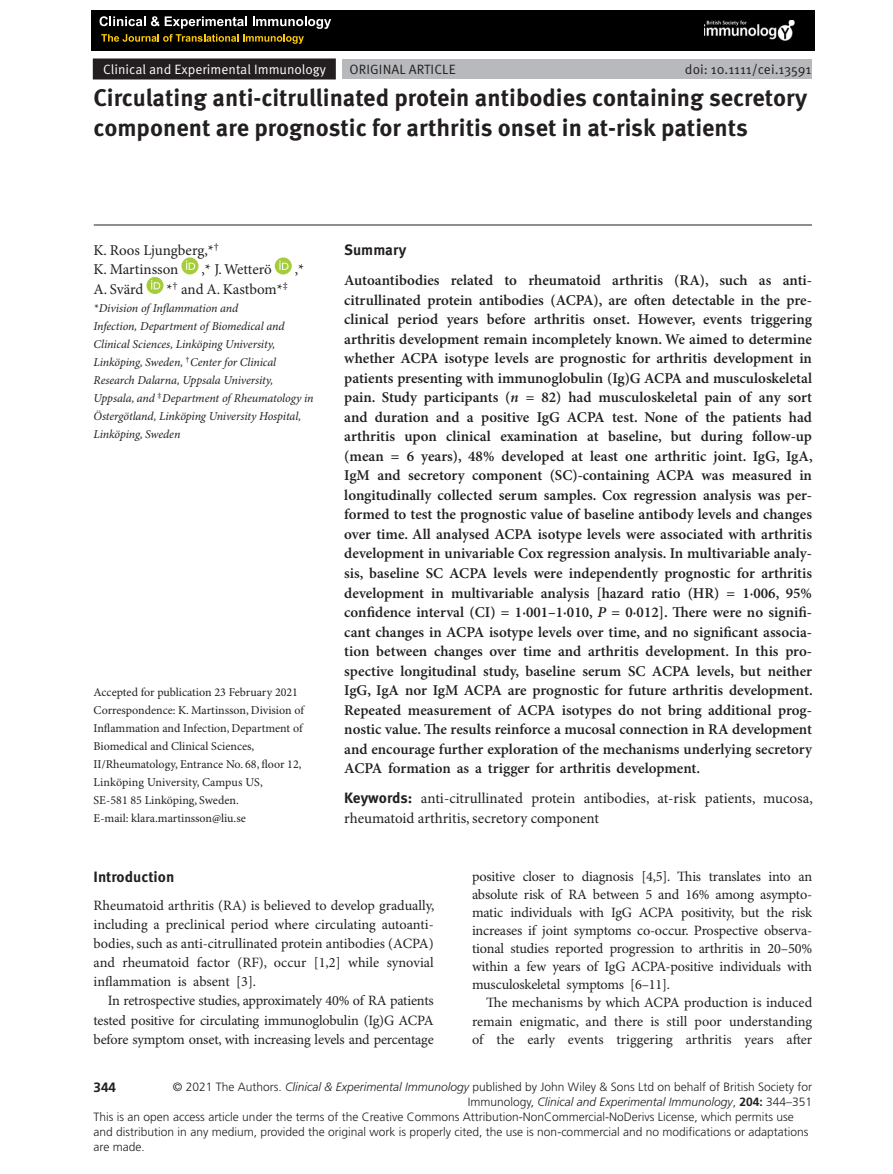
<style>
.page{position:relative;width:893px;height:1174px;background:#fff}
.page>*{position:absolute;margin:0;border:0;box-sizing:border-box;transform-origin:0 0}
.t1{font:700 24px/30px "Meta Pro";color:#231f20}
.t2{font:600 15px/19.5px "Minion Pro";color:#231f20;text-align:justify}
.t3{font:15px/19.5px "Minion Pro";color:#231f20}
.t4{font:700 15px "Meta Pro";color:#231f20}
.t5{font:14.25px/18px "Minion Pro";letter-spacing:-.01em;color:#231f20;text-align:justify}
.t6{font:13.5px "Meta Pro";color:#231f20}
.t7{font:13.5px "Meta Pro";color:#fff}
.t8{font:700 13.5px "Frutiger LT Std";color:#231f20}
.t9{font:300 12px/15px "Frutiger LT Std";color:#231f20;text-align:right}
.t10{font:12px/18px "Minion Pro";color:#231f20}
.t11{font:italic 12px/18px "Minion Pro";letter-spacing:-.01em;color:#231f20}
.s1{font-style:italic}
.s2{font-family:"Meta Pro";font-weight:700}
.s3{font-weight:700}
</style>
<div class="page">
<div style="left:181px;top:257px;width:17px;height:17px;background:#a5cd39;border-radius:50%"></div>
<svg style="left:186px;top:260px;width:9px;height:10px"></svg>
<div style="left:275px;top:257px;width:17px;height:17px;background:#a5cd39;border-radius:50%"></div>
<svg style="left:279px;top:260px;width:10px;height:10px"></svg>
<svg style="left:146px;top:277px;width:18px;height:17px"></svg>
<svg style="left:151px;top:280px;width:9px;height:9px"></svg>
<hr style="left:94px;top:225px;width:718px;height:1px;background:#231f20">
<div style="left:94px;top:59px;width:241px;height:20px;background:#231f20"></div>
<div style="left:93px;top:58px;width:243px;height:21px;border:2px solid #231f20"></div>
<div style="left:342px;top:59px;width:469px;height:20px;background:#b8b9bc"></div>
<div style="left:91px;top:11px;width:724px;height:40px;background:#000"></div>
<svg style="left:100px;top:16px;width:231px;height:28px"></svg>
<img style="left:704px;top:20px;width:90px;height:20px">
<p class="t7" style="left:103px;top:61px;width:224px">Clinical and Experimental Immunology</p>
<p class="t6" style="left:349px;top:61px;width:106px">Ori gi nal Article</p>
<p class="t6" style="left:685px;top:61px;width:128px">doi: 10.1111/cei.13591</p>
<h1 class="t1" style="left:94px;top:84px;width:715px">Circulating anti-citrullinated protein antibodies containing secretory component are prognostic for arthritis onset in at-risk patients</h1>
<p class="t3" style="left:94px;top:241px;width:127px">K. Roos Ljungberg,*<sup>†<br></sup>K. Martinsson</p>
<p class="t3" style="left:201px;top:260px;width:72px">,* J. Wetterö</p>
<p class="t3" style="left:295px;top:260px;width:11px">,*</p>
<p class="t3" style="left:94px;top:280px;width:51px">A. Svärd</p>
<p class="t3" style="left:167px;top:280px;width:123px">*<sup>†</sup> and A. Kastbom*<sup>‡</sup></p>
<p class="t11" style="left:94px;top:300px;width:222px">*Division of Inflammation and<br>Infection, Department of Biomedical and Clinical Sciences, Linköping University, Linköping, Sweden, <sup>†</sup>Center for Clinical Research Dalarna, Uppsala University, Uppsala, and <sup>‡</sup>Department of Rheumatology in Östergötland, Linköping University Hospital, Linköping, Sweden</p>
<p class="t10" style="left:94px;top:684px;width:212px">Accepted for publication 23 February 2021<br>Correspondence: K. Martinsson, Division of Inflammation and Infection, Department of Biomedical and Clinical Sciences, II/Rheumatology, Entrance No. 68, floor 12, Linköping University, Campus US,<br>SE-581 85 Linköping, Sweden.<br>E-mail: klara.martinsson@liu.se</p>
<p class="t4" style="left:344px;top:241px;width:63px">Summary</p>
<p class="t2" style="left:344px;top:271px;width:470px">Autoantibodies related to rheumatoid arthritis (RA), such as anti&shy;citrullinated protein antibodies (ACPA), are often detectable in the pre&shy;clinical period years before arthritis onset. However, events triggering arthritis development remain incompletely known. We aimed to determine whether ACPA isotype levels are prognostic for arthritis development in patients presenting with immunoglobulin (Ig)G ACPA and musculoskeletal pain. Study participants (<span class="s1">n</span> = 82) had musculoskeletal pain of any sort and duration and a positive IgG ACPA test. None of the patients had arthritis upon clinical examination at baseline, but during follow-up (mean = 6 years), 48% developed at least one arthritic joint. IgG, IgA, IgM and secretory component (SC)-containing ACPA was measured in longitudinally collected serum samples. Cox regression analysis was per&shy;formed to test the prognostic value of baseline antibody levels and changes over time. All analysed ACPA isotype levels were associated with arthritis development in univariable Cox regression analysis. In multivariable analy&shy;sis, baseline SC ACPA levels were independently prognostic for arthritis development in multivariable analysis [hazard ratio (HR) = 1·006, 95% confidence interval (CI) = 1·001–1·010, <span class="s1">P</span> = 0·012]. There were no signifi&shy;cant changes in ACPA isotype levels over time, and no significant associa&shy;tion between changes over time and arthritis development. In this pro&shy;spective longitudinal study, baseline serum SC ACPA levels, but neither IgG, IgA nor IgM ACPA are prognostic for future arthritis development.<br>Repeated measurement of ACPA isotypes do not bring additional prog&shy;nostic value. The results reinforce a mucosal connection in RA development and encourage further exploration of the mechanisms underlying secretory ACPA formation as a trigger for arthritis development.</p>
<p class="t3" style="left:344px;top:789px;width:470px"><span class="s2">Keywords:</span> anti-citrullinated protein antibodies, at-risk patients, mucosa, rheumatoid arthritis, secretory component</p>
<p class="t4" style="left:94px;top:867px;width:82px">Introduction</p>
<p class="t5" style="left:94px;top:896px;width:342px;line-height:19px">Rheumatoid arthritis (RA) is believed to develop gradually, including a preclinical period where circulating autoanti&shy;bodies, such as anti-citrullinated protein antibodies (ACPA) and rheumatoid factor (RF), occur [1,2] while synovial inflammation is absent [3].</p>
<p class="t5" style="left:94px;top:992px;width:342px;line-height:19px;text-indent:14px">In retrospective studies, approximately 40% of RA patients tested positive for circulating immunoglobulin (Ig)G ACPA before symptom onset, with increasing levels and percentage</p>
<p class="t5" style="left:472px;top:868px;width:342px">positive closer to diagnosis [4,5]. This translates into an absolute risk of RA between 5 and 16% among asympto&shy;matic individuals with IgG ACPA positivity, but the risk increases if joint symptoms co-occur. Prospective observa&shy;tional studies reported progression to arthritis in 20–50% within a few years of IgG ACPA-positive individuals with musculoskeletal symptoms [6–11].</p>
<p class="t5" style="left:472px;top:994px;width:342px;text-indent:14px">The mechanisms by which ACPA production is induced remain enigmatic, and there is still poor understanding of the early events triggering arthritis years after</p>
<p class="t8" style="left:94px;top:1079px;width:24px">344</p>
<p class="t9" style="left:173px;top:1079px;width:641px">© 2021 The Authors. <span class="s1">Clinical &amp; Experimental Immunology</span> published by John Wiley &amp; Sons Ltd on behalf of British Society for<br>Immunology, <span class="s1">Clinical and Experimental Immunology</span>, <span class="s3">204:</span> 344–351</p>
<p class="t9" style="left:94px;top:1109px;width:716px;text-align:left">This is an open access article under the terms of the Creative Commons Attribution-NonCommercial-NoDerivs License, which permits use and distribution in any medium, provided the original work is properly cited, the use is non-commercial and no modifications or adaptations are made.</p>
</div>
